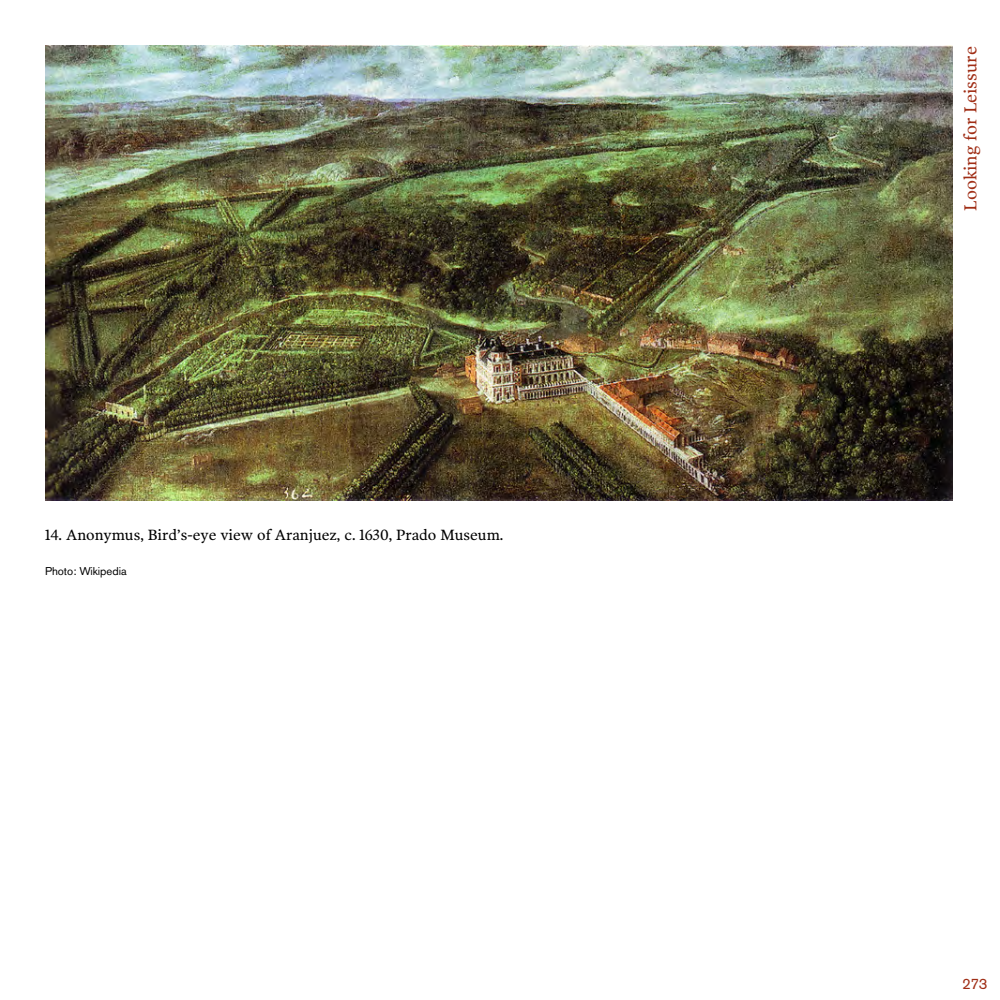
<style>
.page{position:relative;width:1000px;height:1000px;background:#fff}
.page>*{position:absolute;margin:0;border:0;box-sizing:border-box;transform-origin:0 0}
.t1{font:17.5px "Poynter CE Text Two L";color:#a02e16}
.t2{font:15px "Poynter CE Text Two L";color:#000}
.t3{font:15px "Akzidenz Grotesk Pro";color:#a02e16}
.t4{font:11.25px "Akzidenz Grotesk Pro";color:#000}
</style>
<div class="page">
<img style="left:45px;top:45px;width:908px;height:456px">
<p class="t2" style="left:45px;top:525px;width:460px">14. Anonymus, Bird’s-eye view of Aranjuez, c. 1630, Prado Museum.</p>
<p class="t4" style="left:45px;top:564px;width:83px">Photo: Wikipedia</p>
<p class="t1" style="left:959px;top:211px;width:166px;rotate:-90deg">Looking for Leissure</p>
<p class="t3" style="left:962px;top:974px;width:27px">273</p>
</div>
